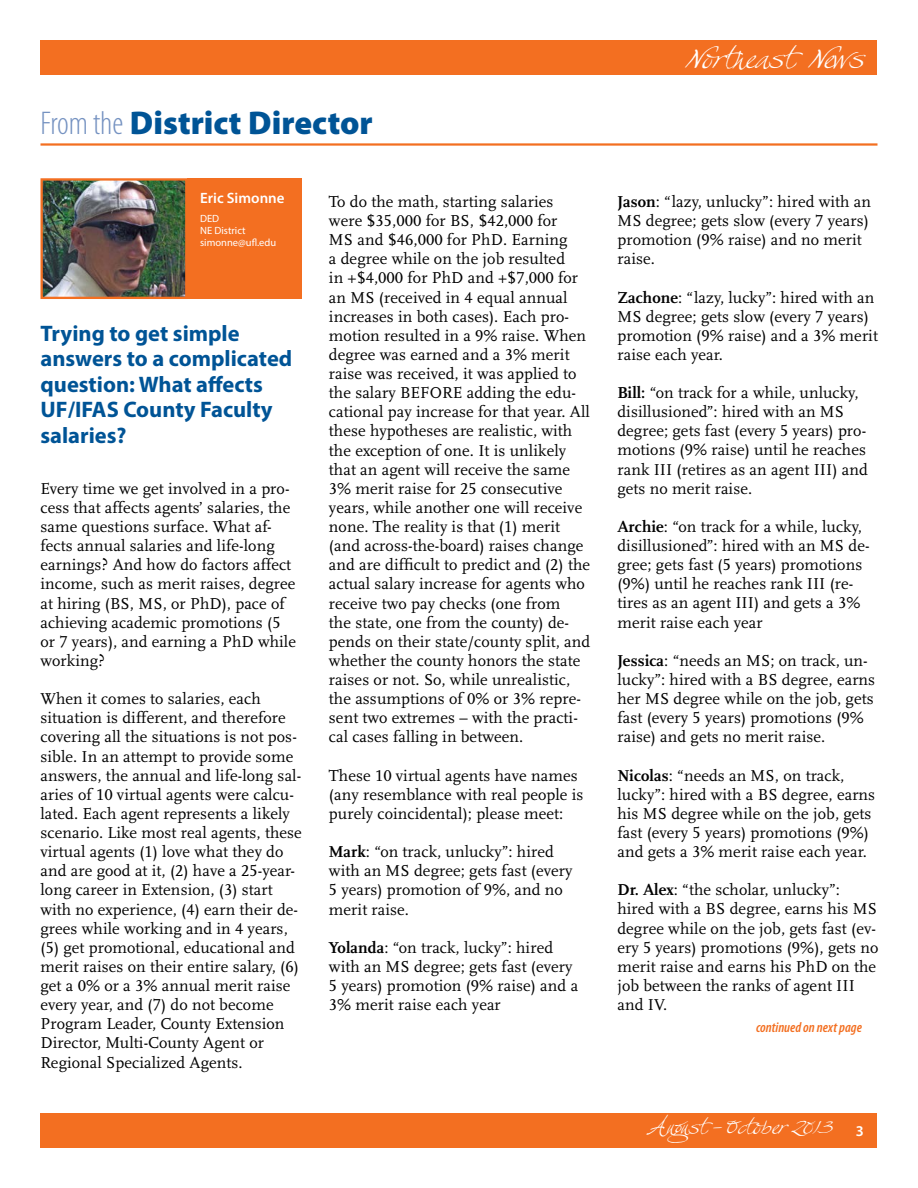
<style>
.page{position:relative;width:918px;height:1188px;background:#fff}
.page>*{position:absolute;margin:0;border:0;box-sizing:border-box;transform-origin:0 0}
.t1{font:900 33px "Myriad Pro";color:#005496}
.t2{font:27px "Swan Song";color:#fff}
.t3{font:700 22.5px/25.5px "Myriad Pro";color:#005496}
.t4{font:19.5px "Swan Song";color:#fff}
.t5{font:16.5px/19px "Scala LF";letter-spacing:.005em;color:#000}
.t6{font:600 15px "Myriad Pro";color:#fff}
.t7{font:italic 600 condensed 14.25px "Myriad Pro";color:#f36f21}
.t8{font:10.5px/12px "Myriad Pro";color:#fff}
.s1{font-weight:300;font-stretch:condensed;color:#7592c1}
.s2{font-weight:700}
</style>
<div class="page">
<div style="left:40px;top:1113px;width:838px;height:35px;background:#f36f21"></div>
<div style="left:40px;top:40px;width:838px;height:35px;background:#f36f21"></div>
<hr style="left:40px;top:143px;width:838px;height:3px;background:#f36f21">
<img style="left:43px;top:181px;width:141px;height:115px">
<div style="left:40px;top:178px;width:147px;height:121px;border:2px solid #f36f21"></div>
<div style="left:187px;top:178px;width:115px;height:121px;background:#f36f21"></div>
<h1 class="t1" style="left:40px;top:101px;width:334px"><span class="s1">From the</span> District Director</h1>
<p class="t6" style="left:200px;top:188px;width:86px">Eric Simonne</p>
<p class="t8" style="left:200px;top:212px;width:78px">DED<br>NE District simonne@ufl.edu</p>
<h3 class="t3" style="left:40px;top:320px;width:253px">Trying to get simple answers to a complicated question: What affects<br>UF/IFAS County Faculty salaries?</h3>
<p class="t5" style="left:40px;top:479px;width:257px">Every time we get involved in a pro&shy;cess that affects agents’ salaries, the same questions surface. What af&shy;fects annual salaries and life-long earnings? And how do factors affect income, such as merit raises, degree at hiring (BS, MS, or PhD), pace of achieving academic promotions (5 or 7 years), and earning a PhD while working?</p>
<p class="t5" style="left:40px;top:690px;width:263px">When it comes to salaries, each situation is different, and therefore covering all the situations is not pos&shy;sible. In an attempt to provide some answers, the annual and life-long sal&shy;aries of 10 virtual agents were calcu&shy;lated. Each agent represents a likely scenario. Like most real agents, these virtual agents (1) love what they do and are good at it, (2) have a 25-year&shy;long career in Extension, (3) start with no experience, (4) earn their de&shy;grees while working and in 4 years, (5) get promotional, educational and merit raises on their entire salary, (6) get a 0% or a 3% annual merit raise every year, and (7) do not become Program Leader, County Extension Director, Multi-County Agent or Regional Specialized Agents.</p>
<p class="t5" style="left:329px;top:192px;width:263px">To do the math, starting salaries were $35,000 for BS, $42,000 for<br>MS and $46,000 for PhD. Earning<br>a degree while on the job resulted<br>in +$4,000 for PhD and +$7,000 for an MS (received in 4 equal annual increases in both cases). Each pro&shy;motion resulted in a 9% raise. When degree was earned and a 3% merit raise was received, it was applied to the salary BEFORE adding the edu&shy;cational pay increase for that year. All these hypotheses are realistic, with the exception of one. It is unlikely that an agent will receive the same 3% merit raise for 25 consecutive years, while another one will receive none. The reality is that (1) merit (and across-the-board) raises change and are difficult to predict and (2) the actual salary increase for agents who receive two pay checks (one from<br>the state, one from the county) de&shy;pends on their state/county split, and whether the county honors the state raises or not. So, while unrealistic, the assumptions of 0% or 3% repre&shy;sent two extremes – with the practi&shy;cal cases falling in between.</p>
<p class="t5" style="left:329px;top:766px;width:256px">These 10 virtual agents have names (any resemblance with real people is purely coincidental); please meet:</p>
<p class="t5" style="left:329px;top:843px;width:245px"><span class="s2">Mark</span>: “on track, unlucky”: hired with an MS degree; gets fast (every<br>5 years) promotion of 9%, and no merit raise.</p>
<p class="t5" style="left:329px;top:938px;width:251px"><span class="s2">Yolanda</span>: “on track, lucky”: hired with an MS degree; gets fast (every<br>5 years) promotion (9% raise) and a<br>3% merit raise each year</p>
<h2 class="t2" style="left:685px;top:42px;width:181px">Northeast News</h2>
<p class="t5" style="left:617px;top:192px;width:255px"><span class="s2">Jason</span>: “lazy, unlucky”: hired with an<br>MS degree; gets slow (every 7 years) promotion (9% raise) and no merit raise.</p>
<p class="t5" style="left:617px;top:288px;width:262px"><span class="s2">Zachone</span>: “lazy, lucky”: hired with an<br>MS degree; gets slow (every 7 years) promotion (9% raise) and a 3% merit raise each year.</p>
<p class="t5" style="left:617px;top:384px;width:252px"><span class="s2">Bill:</span> “on track for a while, unlucky, disillusioned”: hired with an MS degree; gets fast (every 5 years) pro&shy;motions (9% raise) until he reaches rank III (retires as an agent III) and gets no merit raise.</p>
<p class="t5" style="left:617px;top:517px;width:254px"><span class="s2">Archie</span>: “on track for a while, lucky, disillusioned”: hired with an MS de&shy;gree; gets fast (5 years) promotions (9%) until he reaches rank III (re&shy;tires as an agent III) and gets a 3% merit raise each year</p>
<p class="t5" style="left:617px;top:651px;width:259px"><span class="s2">Jessica</span>: “needs an MS; on track, un&shy;lucky”: hired with a BS degree, earns her MS degree while on the job, gets fast (every 5 years) promotions (9% raise) and gets no merit raise.</p>
<p class="t5" style="left:617px;top:766px;width:259px"><span class="s2">Nicolas</span>: “needs an MS, on track, lucky”: hired with a BS degree, earns his MS degree while on the job, gets fast (every 5 years) promotions (9%) and gets a 3% merit raise each year.</p>
<p class="t5" style="left:617px;top:881px;width:262px"><span class="s2">Dr. Alex</span>: “the scholar, unlucky”: hired with a BS degree, earns his MS degree while on the job, gets fast (ev&shy;ery 5 years) promotions (9%), gets no merit raise and earns his PhD on the job between the ranks of agent III and IV.</p>
<p class="t7" style="left:756px;top:1019px;width:107px">continued on next page</p>
<p class="t4" style="left:647px;top:1114px;width:189px">August – October 2013</p>
<p class="t6" style="left:856px;top:1121px;width:10px">3</p>
</div>
